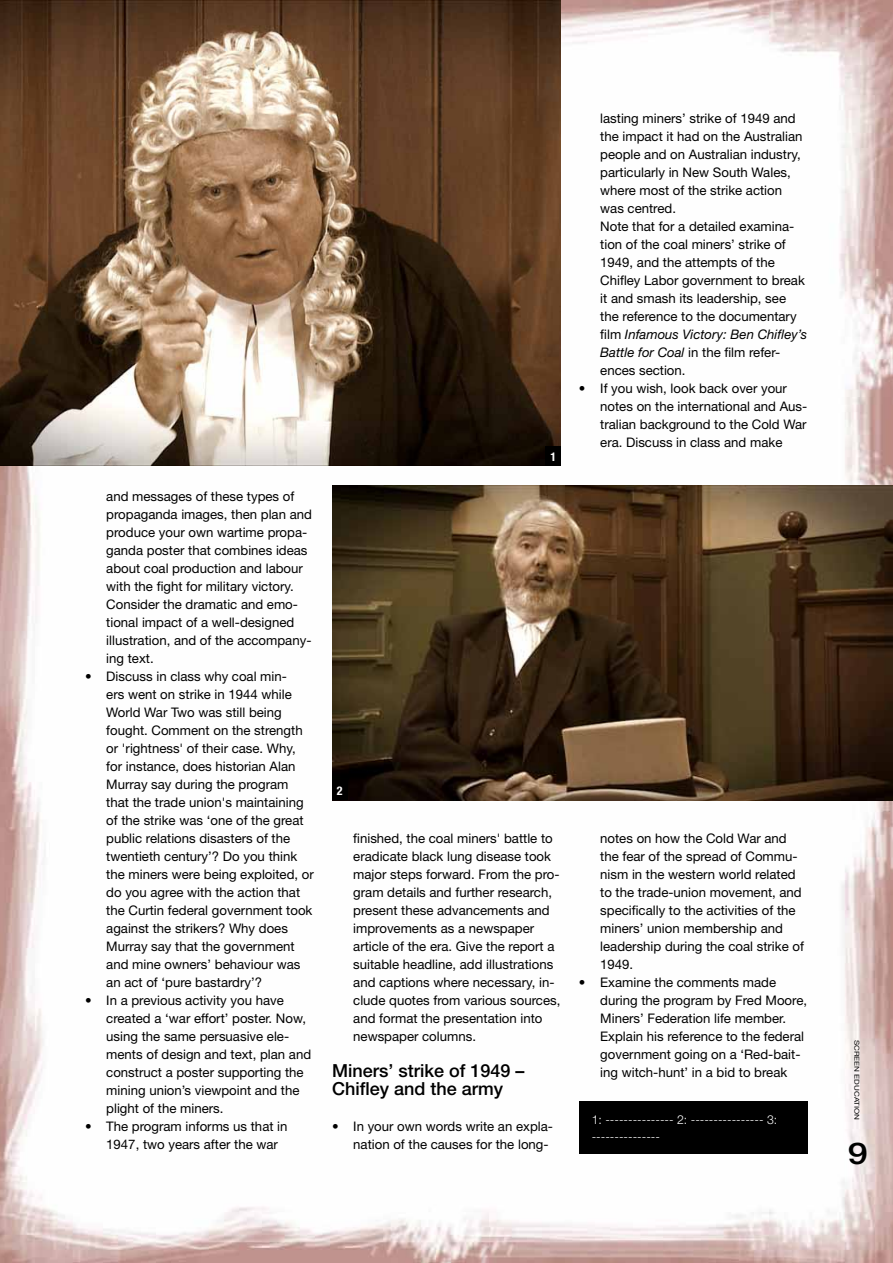
<style>
.page{position:relative;width:893px;height:1263px;background:#fff}
.page>*{position:absolute;margin:0;border:0;box-sizing:border-box;transform-origin:0 0}
.t1{font:500 30px "Helvetica Neue";color:#000;scale:1.2 1}
.t2{font:500 18px/18px "Helvetica Neue";color:#000}
.t3{font:13.2px/18px "Helvetica Neue";color:#000}
.t4{font:300 12.3px/17.4px "Helvetica Neue";color:#fff}
.t5{font:700 condensed 12px "Helvetica Neue";color:#fff}
.t6{font:6.75px "Helvetica Neue";color:#000;scale:1.2 1}
.s1{font-style:italic}
</style>
<div class="page">
<img style="left:0;top:0;width:893px;height:1263px">
<img style="left:0;top:0;width:561px;height:466px">
<img style="left:332px;top:486px;width:561px;height:315px">
<div style="left:579px;top:1101px;width:229px;height:53px;background:#000"></div>
<div style="left:545px;top:447px;width:16px;height:19px;background:#000"></div>
<div style="left:332px;top:780px;width:15px;height:19px;background:#000"></div>
<p class="t3" style="left:106px;top:487px;width:207px">and messages of these types of propaganda images, then plan and produce your own wartime propa&shy;ganda poster that combines ideas about coal production and labour with the fight for military victory.<br>Consider the dramatic and emo&shy;tional impact of a well-designed illustration, and of the accompany&shy;ing text.</p>
<p class="t3" style="left:106px;top:667px;width:209px;text-indent:-21px">• Discuss in class why coal min-<br>ers went on strike in 1944 while<br>World War Two was still being fought. Comment on the strength or 'rightness' of their case. Why, for instance, does historian Alan<br>Murray say during the program that the trade union's maintaining of the strike was ‘one of the great public relations disasters of the twentieth century’? Do you think the miners were being exploited, or do you agree with the action that the Curtin federal government took against the strikers? Why does<br>Murray say that the government and mine owners’ behaviour was an act of ‘pure bastardry’?</p>
<p class="t3" style="left:106px;top:991px;width:206px;text-indent:-21px">• In a previous activity you have created a ‘war effort’ poster. Now, using the same persuasive ele&shy;ments of design and text, plan and construct a poster supporting the mining union’s viewpoint and the plight of the miners.</p>
<p class="t3" style="left:106px;top:1117px;width:183px;text-indent:-21px">• The program informs us that in<br>1947, two years after the war</p>
<p class="t5" style="left:337px;top:783px;width:7px">2</p>
<p class="t5" style="left:550px;top:449px;width:7px">1</p>
<p class="t3" style="left:353px;top:829px;width:209px">finished, the coal miners' battle to eradicate black lung disease took major steps forward. From the pro&shy;gram details and further research, present these advancements and improvements as a newspaper article of the era. Give the report a suitable headline, add illustrations and captions where necessary, in&shy;clude quotes from various sources, and format the presentation into newspaper columns.</p>
<h2 class="t2" style="left:332px;top:1061px;width:194px">Miners’ strike of 1949 –<br>Chifley and the army</h2>
<p class="t3" style="left:353px;top:1117px;width:201px;text-indent:-21px">• In your own words write an expla&shy;nation of the causes for the long-</p>
<p class="t3" style="left:600px;top:109px;width:208px">lasting miners’ strike of 1949 and the impact it had on the Australian people and on Australian industry, particularly in New South Wales, where most of the strike action was centred.<br>Note that for a detailed examina&shy;tion of the coal miners’ strike of<br>1949, and the attempts of the<br>Chifley Labor government to break it and smash its leadership, see the reference to the documentary film <span class="s1">Infamous Victory: Ben Chifley’s<br>Battle for Coal</span> in the film refer&shy;ences section.</p>
<p class="t3" style="left:600px;top:379px;width:209px;text-indent:-21px">• If you wish, look back over your notes on the international and Aus&shy;tralian background to the Cold War era. Discuss in class and make</p>
<p class="t3" style="left:600px;top:829px;width:205px">notes on how the Cold War and the fear of the spread of Commu&shy;nism in the western world related to the trade-union movement, and specifically to the activities of the miners’ union membership and leadership during the coal strike of<br>1949.</p>
<p class="t3" style="left:600px;top:973px;width:208px;text-indent:-21px">• Examine the comments made during the program by Fred Moore,<br>Miners’ Federation life member.<br>Explain his reference to the federal government going on a ‘Red-bait&shy;ing witch-hunt’ in a bid to break</p>
<p class="t4" style="left:592px;top:1110px;width:187px">1: --------------- 2: ---------------- 3: ---------------</p>
<p class="t6" style="left:861px;top:1039px;width:68px;rotate:90deg">SCREEN EDUCATION</p>
<h1 class="t1" style="left:848px;top:1135px;width:18px">9</h1>
</div>
